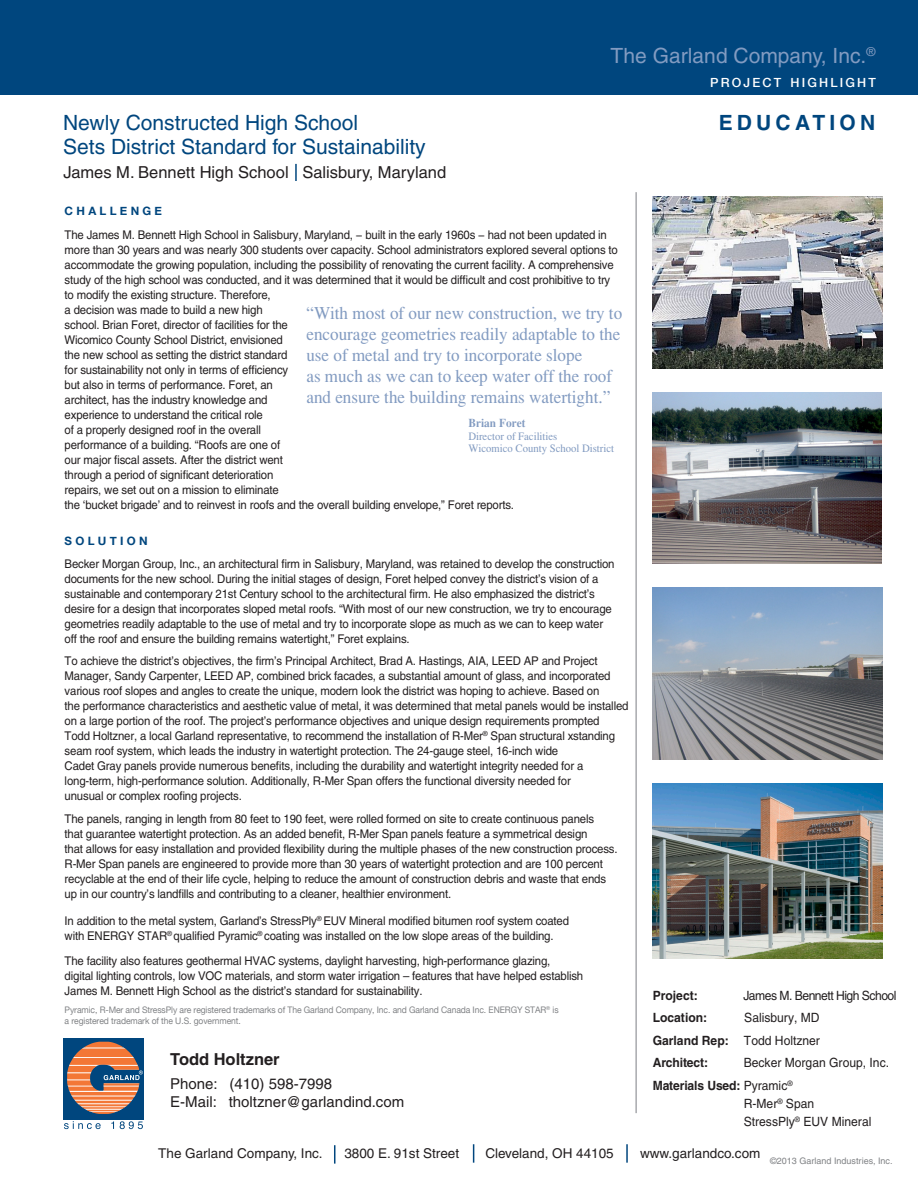
<style>
.page{position:relative;width:918px;height:1188px;background:#fff}
.page>*{position:absolute;margin:0;border:0;box-sizing:border-box;transform-origin:0 0}
.t1{font:21px "Helvetica";color:#00467e}
.t2{font:21px "Helvetica";color:#829bc1}
.t3{font:700 21px "Helvetica";letter-spacing:.2em;color:#00467e}
.t4{font:18px/21px "Times";color:#829bc1;text-align:justify;scale:.95 1}
.t5{font:16.5px "Helvetica";color:#231f20}
.t6{font:700 16.5px "Helvetica";color:#231f20}
.t7{font:15px "Helvetica";color:#231f20}
.t8{font:13.5px "Helvetica";color:#231f20}
.t9{font:12.75px "Helvetica";color:#231f20;scale:.95 1}
.t10{font:700 12.75px "Helvetica";letter-spacing:-.01em;color:#231f20;scale:.95 1}
.t11{font:12.75px "Helvetica";letter-spacing:-.04em;color:#231f20;scale:.95 1}
.t12{font:500 12.6px "Helvetica Neue";letter-spacing:.17em;color:#fff}
.t13{font:12px/15px "Helvetica";letter-spacing:-.015em;color:#231f20;scale:.95 1}
.t14{font:700 12px "Times";color:#829bc1;scale:.95 1}
.t15{font:700 11.55px "Helvetica Neue";letter-spacing:.285em;color:#00467e}
.t16{font:11.25px "Times";color:#829bc1;scale:.95 1}
.t17{font:9px "Helvetica Neue";letter-spacing:-.01em;color:#808285;scale:.95 1}
.t18{font:9px "Helvetica";color:#808285}
.s1{font-weight:700}
.s2{font-weight:400}
</style>
<div class="page">
<svg style="left:334px;top:1145px;width:1px;height:19px"></svg>
<svg style="left:473px;top:1144px;width:1px;height:19px"></svg>
<svg style="left:626px;top:1144px;width:2px;height:19px"></svg>
<div style="left:0;top:0;width:918px;height:94px;background:#00467e"></div>
<hr style="left:635px;top:192px;width:2px;height:921px;background:#a8a9ad">
<div style="left:63px;top:1038px;width:81px;height:82px;background:#00467e"></div>
<svg style="left:64px;top:1121px;width:37px;height:8px"></svg>
<svg style="left:111px;top:1121px;width:3px;height:8px"></svg>
<svg style="left:120px;top:1121px;width:23px;height:8px"></svg>
<svg style="left:67px;top:1042px;width:76px;height:72px"></svg>
<img style="left:653px;top:393px;width:229px;height:170px">
<img style="left:653px;top:587px;width:229px;height:172px">
<img style="left:653px;top:197px;width:229px;height:172px">
<img style="left:653px;top:784px;width:229px;height:175px">
<svg style="left:295px;top:164px;width:2px;height:17px"></svg>
<p class="t2" style="left:611px;top:44px;width:266px">The Garland Company, Inc.<sup>®</sup></p>
<p class="t1" style="left:63px;top:110px;width:297px">Newly Constructed High School</p>
<p class="t1" style="left:63px;top:134px;width:364px">Sets District Standard for Sustainability</p>
<p class="t5" style="left:63px;top:162px;width:384px">James M. Bennett High School Salisbury, Maryland</p>
<p class="t15" style="left:65px;top:204px;width:99px">CHALLENGE</p>
<p class="t13" style="left:65px;top:227px;width:572px">The James M. Bennett High School in Salisbury, Maryland, − built in the early 1960s − had not been updated in</p>
<p class="t13" style="left:65px;top:242px;width:584px">more than 30 years and was nearly 300 students over capacity. School administrators explored several options to</p>
<p class="t13" style="left:65px;top:257px;width:580px">accommodate the growing population, including the possibility of renovating the current facility. A comprehensive</p>
<p class="t13" style="left:65px;top:272px;width:576px">study of the high school was conducted, and it was determined that it would be difficult and cost prohibitive to try</p>
<p class="t13" style="left:65px;top:287px;width:219px">to modify the existing structure. Therefore,</p>
<p class="t13" style="left:65px;top:302px;width:210px">a decision was made to build a new high</p>
<p class="t13" style="left:65px;top:317px;width:237px">school. Brian Foret, director of facilities for the Wicomico County School District, envisioned the new school as setting the district standard for sustainability not only in terms of efficiency</p>
<p class="t13" style="left:65px;top:377px;width:221px">but also in terms of performance. Foret, an architect, has the industry knowledge and</p>
<p class="t13" style="left:65px;top:407px;width:210px">experience to understand the critical role</p>
<p class="t13" style="left:65px;top:422px;width:208px">of a properly designed roof in the overall</p>
<p class="t13" style="left:65px;top:437px;width:229px">performance of a building. “Roofs are one of</p>
<p class="t13" style="left:65px;top:452px;width:231px">our major fiscal assets. After the district went</p>
<p class="t13" style="left:65px;top:467px;width:227px">through a period of significant deterioration repairs, we set out on a mission to eliminate</p>
<p class="t13" style="left:65px;top:497px;width:475px">the ‘bucket brigade’ and to reinvest in roofs and the overall building envelope,” Foret reports.</p>
<p class="t15" style="left:65px;top:534px;width:85px">SOLUTION</p>
<p class="t13" style="left:65px;top:556px;width:580px">Becker Morgan Group, Inc., an architectural firm in Salisbury, Maryland, was retained to develop the construction</p>
<p class="t13" style="left:65px;top:571px;width:564px">documents for the new school. During the initial stages of design, Foret helped convey the district’s vision of a</p>
<p class="t13" style="left:65px;top:586px;width:560px">sustainable and contemporary 21st Century school to the architectural firm. He also emphasized the district’s</p>
<p class="t13" style="left:65px;top:601px;width:578px">desire for a design that incorporates sloped metal roofs. “With most of our new construction, we try to encourage</p>
<p class="t13" style="left:65px;top:616px;width:568px">geometries readily adaptable to the use of metal and try to incorporate slope as much as we can to keep water</p>
<p class="t13" style="left:65px;top:631px;width:365px">off the roof and ensure the building remains watertight,” Foret explains.</p>
<p class="t13" style="left:65px;top:653px;width:563px">To achieve the district’s objectives, the firm’s Principal Architect, Brad A. Hastings, AIA, LEED AP and Project</p>
<p class="t13" style="left:65px;top:668px;width:576px">Manager, Sandy Carpenter, LEED AP, combined brick facades, a substantial amount of glass, and incorporated</p>
<p class="t13" style="left:65px;top:683px;width:564px">various roof slopes and angles to create the unique, modern look the district was hoping to achieve. Based on</p>
<p class="t13" style="left:65px;top:698px;width:595px">the performance characteristics and aesthetic value of metal, it was determined that metal panels would be installed on a large portion of the roof. The project’s performance objectives and unique design requirements prompted</p>
<p class="t13" style="left:65px;top:728px;width:581px">Todd Holtzner, a local Garland representative, to recommend the installation of R-Mer<sup>®</sup> Span structural xstanding</p>
<p class="t13" style="left:65px;top:743px;width:521px">seam roof system, which leads the industry in watertight protection. The 24-gauge steel, 16-inch wide</p>
<p class="t13" style="left:65px;top:758px;width:548px">Cadet Gray panels provide numerous benefits, including the durability and watertight integrity needed for a</p>
<p class="t13" style="left:65px;top:773px;width:534px">long-term, high-performance solution. Additionally, R-Mer Span offers the functional diversity needed for</p>
<p class="t13" style="left:65px;top:788px;width:188px">unusual or complex roofing projects.</p>
<p class="t13" style="left:65px;top:811px;width:559px">The panels, ranging in length from 80 feet to 190 feet, were rolled formed on site to create continuous panels</p>
<p class="t13" style="left:65px;top:826px;width:552px">that guarantee watertight protection. As an added benefit, R-Mer Span panels feature a symmetrical design</p>
<p class="t13" style="left:65px;top:841px;width:584px">that allows for easy installation and provided flexibility during the multiple phases of the new construction process.</p>
<p class="t13" style="left:65px;top:856px;width:568px">R-Mer Span panels are engineered to provide more than 30 years of watertight protection and are 100 percent</p>
<p class="t13" style="left:65px;top:871px;width:571px">recyclable at the end of their life cycle, helping to reduce the amount of construction debris and waste that ends</p>
<p class="t13" style="left:65px;top:886px;width:408px">up in our country’s landfills and contributing to a cleaner, healthier environment.</p>
<p class="t13" style="left:65px;top:913px;width:532px">In addition to the metal system, Garland’s StressPly<sup>®</sup> EUV Mineral modified bitumen roof system coated</p>
<p class="t13" style="left:65px;top:928px;width:516px">with ENERGY STAR<sup>®</sup> qualified Pyramic<sup>®</sup> coating was installed on the low slope areas of the building.</p>
<p class="t13" style="left:65px;top:953px;width:513px">The facility also features geothermal HVAC systems, daylight harvesting, high-performance glazing,</p>
<p class="t13" style="left:65px;top:968px;width:547px">digital lighting controls, low VOC materials, and storm water irrigation – features that have helped establish</p>
<p class="t13" style="left:65px;top:983px;width:378px">James M. Bennett High School as the district’s standard for sustainability.</p>
<p class="t17" style="left:65px;top:1005px;width:521px">Pyramic, R-Mer and StressPly are registered trademarks of The Garland Company, Inc. and Garland Canada Inc. ENERGY STAR<sup>®</sup> is</p>
<p class="t17" style="left:65px;top:1015px;width:187px">a registered trademark of the U.S. government.</p>
<p class="t6" style="left:170px;top:1049px;width:111px">Todd Holtzner</p>
<p class="t7" style="left:170px;top:1075px;width:163px">Phone: (410) 598-7998</p>
<p class="t7" style="left:170px;top:1093px;width:235px">E-Mail: tholtzner@garlandind.com</p>
<p class="t4" style="left:306px;top:302px;width:334px">“With most of our new construction, we try to encourage geometries readily adaptable to the use of metal and try to incorporate slope</p>
<p class="t4" style="left:306px;top:365px;width:323px">as much as we can to keep water off the roof and ensure the building remains watertight.”</p>
<p class="t14" style="left:468px;top:415px;width:62px">Brian Foret</p>
<p class="t16" style="left:468px;top:430px;width:95px">Director of Facilities</p>
<p class="t16" style="left:468px;top:442px;width:155px">Wicomico County School District</p>
<p class="t12" style="left:710px;top:75px;width:167px">PROJECT HIGHLIGHT</p>
<p class="t3" style="left:719px;top:110px;width:158px">EDUCATION</p>
<p class="t10" style="left:653px;top:988px;width:49px">Project:</p>
<p class="t11" style="left:743px;top:988px;width:163px">James M. Bennett High School</p>
<p class="t10" style="left:653px;top:1010px;width:59px">Location:</p>
<p class="t9" style="left:744px;top:1011px;width:81px">Salisbury, MD</p>
<p class="t9" style="left:653px;top:1033px;width:178px"><span class="s1">Garland Rep:</span> Todd Holtzner</p>
<p class="t10" style="left:653px;top:1055px;width:60px">Architect:</p>
<p class="t9" style="left:744px;top:1056px;width:155px">Becker Morgan Group, Inc.</p>
<p class="t10" style="left:653px;top:1078px;width:149px">Materials Used: <span class="s2">Pyramic</span><sup>®</sup></p>
<p class="t9" style="left:744px;top:1096px;width:76px">R-Mer<sup>®</sup> Span</p>
<p class="t9" style="left:744px;top:1114px;width:136px">StressPly<sup>®</sup> EUV Mineral</p>
<p class="t8" style="left:158px;top:1146px;width:166px">The Garland Company, Inc.</p>
<p class="t8" style="left:344px;top:1146px;width:116px">3800 E. 91st Street</p>
<p class="t8" style="left:485px;top:1146px;width:130px">Cleveland, OH 44105</p>
<p class="t8" style="left:640px;top:1146px;width:122px">www.garlandco.com</p>
<p class="t18" style="left:770px;top:1156px;width:124px">©2013 Garland Industries, Inc.</p>
</div>
